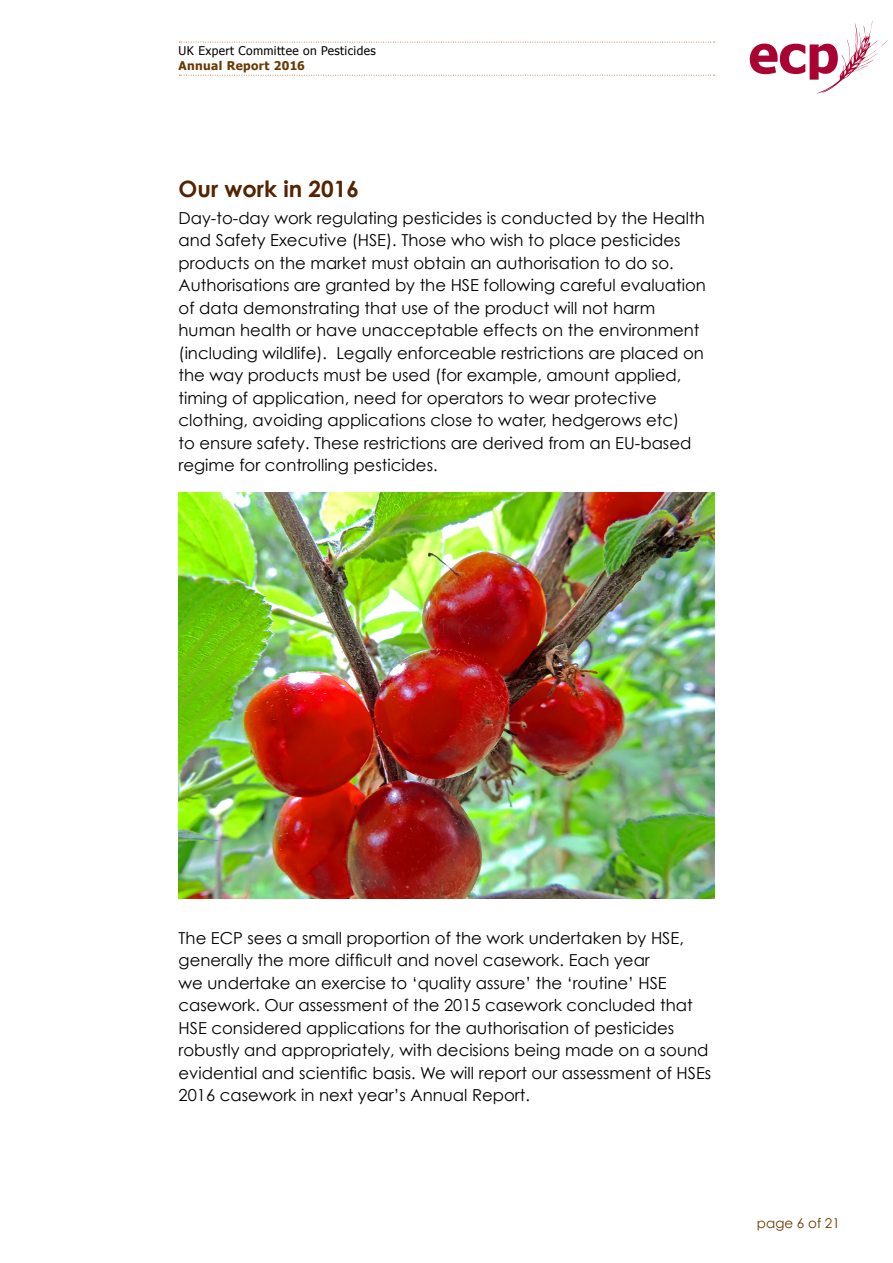
<style>
.page{position:relative;width:893px;height:1263px;background:#fff}
.page>*{position:absolute;margin:0;border:0;box-sizing:border-box;transform-origin:0 0}
.t1{font:700 60px "Myriad Pro";color:#a80331}
.b_head{font:700 22.5px "Century Gothic";color:#542300}
.bodytext_FLUSH{font:16.5px/22.5px "Century Gothic";color:#000}
.t2{font:13.5px "Century Gothic";color:#693a00}
.t3{font:12px "Tahoma";letter-spacing:.03em;color:#000}
.t4{font:700 12px "Tahoma";letter-spacing:.03em;color:#693a00}
</style>
<div class="page">
<svg style="left:179px;top:42px;width:536px;height:1px"></svg>
<svg style="left:179px;top:75px;width:536px;height:1px"></svg>
<svg style="left:780px;top:20px;width:109px;height:74px"></svg>
<img style="left:179px;top:492px;width:535px;height:407px">
<p class="t3" style="left:179px;top:43px;width:199px">UK Expert Committee on Pesticides</p>
<p class="t4" style="left:179px;top:57px;width:128px">Annual Report 2016</p>
<p class="b_head" style="left:179px;top:174px;width:182px">Our work in 2016</p>
<p class="bodytext_FLUSH" style="left:179px;top:206px;width:529px">Day-to-day work regulating pesticides is conducted by the Health and Safety Executive (HSE). Those who wish to place pesticides products on the market must obtain an authorisation to do so.<br>Authorisations are granted by the HSE following careful evaluation of data demonstrating that use of the product will not harm human health or have unacceptable effects on the environment (including wildlife). Legally enforceable restrictions are placed on the way products must be used (for example, amount applied, timing of application, need for operators to wear protective clothing, avoiding applications close to water, hedgerows etc)<br>to ensure safety. These restrictions are derived from an EU-based regime for controlling pesticides.</p>
<h1 class="t1" style="left:748px;top:14px;width:33px">e</h1>
<p class="bodytext_FLUSH" style="left:179px;top:926px;width:534px">The ECP sees a small proportion of the work undertaken by HSE, generally the more difficult and novel casework. Each year<br>we undertake an exercise to ‘quality assure’ the ‘routine’ HSE casework. Our assessment of the 2015 casework concluded that HSE considered applications for the authorisation of pesticides robustly and appropriately, with decisions being made on a sound evidential and scientific basis. We will report our assessment of HSEs 2016 casework in next year’s Annual Report.</p>
<p class="t2" style="left:757px;top:1214px;width:85px">page 6 of 21</p>
</div>
